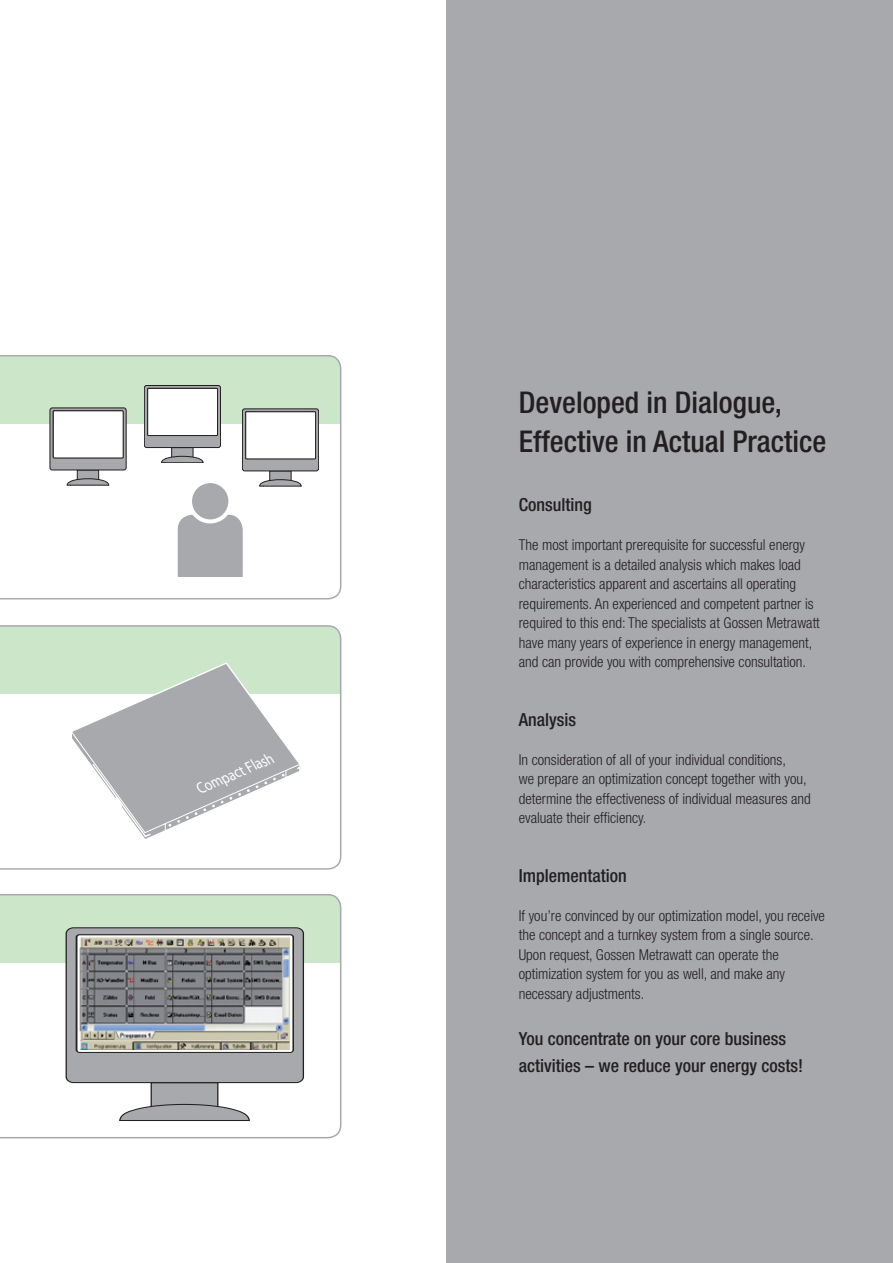
<style>
.page{position:relative;width:893px;height:1263px;background:#fff}
.page>*{position:absolute;margin:0;border:0;box-sizing:border-box;transform-origin:0 0}
.t1{font:500 condensed 30px/39px "Helvetica Neue";color:#231f20}
.t2{font:500 condensed 18px/27px "Helvetica Neue";color:#231f20}
.t3{font:italic 16.35px "Myriad Pro";color:#fff;scale:.81 1}
.t4{font:300 condensed 15px/19.5px "Helvetica Neue";color:#231f20}
</style>
<div class="page">
<div style="left:447px;top:0;width:446px;height:1263px;background:#a8a9ad"></div>
<svg style="left:0;top:355px;width:341px;height:244px"></svg>
<svg style="left:0;top:625px;width:341px;height:245px"></svg>
<svg style="left:0;top:894px;width:341px;height:244px"></svg>
<svg style="left:66px;top:927px;width:238px;height:194px"></svg>
<div style="left:77px;top:934px;width:216px;height:119px;border:1px solid #231f20;border-radius:3px"></div>
<img style="left:79px;top:936px;width:211px;height:114px">
<svg style="left:259px;top:471px;width:43px;height:15px"></svg>
<div style="left:242px;top:409px;width:77px;height:62px;background:#a8a9ad;border-radius:2px"></div>
<div style="left:242px;top:409px;width:77px;height:62px;border:1px solid #231f20;border-radius:2px"></div>
<div style="left:245px;top:411px;width:71px;height:48px;border:1px solid #231f20"></div>
<div style="left:246px;top:412px;width:70px;height:47px;background:#fff"></div>
<div style="left:246px;top:412px;width:70px;height:47px;border:1px solid #231f20"></div>
<svg style="left:71px;top:662px;width:230px;height:178px"></svg>
<svg style="left:161px;top:448px;width:43px;height:15px"></svg>
<div style="left:144px;top:385px;width:77px;height:62px;background:#a8a9ad;border-radius:2px"></div>
<div style="left:144px;top:385px;width:77px;height:63px;border:1px solid #231f20;border-radius:2px"></div>
<div style="left:148px;top:388px;width:70px;height:47px;background:#fff"></div>
<div style="left:147px;top:388px;width:71px;height:48px;border:1px solid #231f20"></div>
<div style="left:176px;top:513px;width:69px;height:79px;background:#a8a9ad;border-radius:17px"></div>
<div style="left:174px;top:511px;width:73px;height:83px;border:4px solid #fff;border-radius:17px"></div>
<div style="left:190px;top:481px;width:40px;height:40px;background:#a8a9ad;border-radius:50%"></div>
<div style="left:188px;top:479px;width:44px;height:44px;border:4px solid #fff;border-radius:50%"></div>
<div style="left:171px;top:577px;width:78px;height:14px;background:#fff"></div>
<svg style="left:67px;top:470px;width:42px;height:15px"></svg>
<svg style="left:50px;top:408px;width:76px;height:62px"></svg>
<div style="left:50px;top:408px;width:76px;height:62px;border:1px solid #231f20;border-radius:2px"></div>
<div style="left:53px;top:411px;width:70px;height:47px;background:#fff"></div>
<div style="left:53px;top:411px;width:70px;height:47px;border:1px solid #231f20"></div>
<p class="t3" style="left:194px;top:779px;width:103px;rotate:-23deg">Compact Flash</p>
<h1 class="t1" style="left:519px;top:383px;width:309px">Developed in Dialogue,<br>Effective in Actual Practice</h1>
<p class="t2" style="left:519px;top:491px;width:74px">Consulting</p>
<p class="t4" style="left:519px;top:535px;width:303px">The most important prerequisite for successful energy management is a detailed analysis which makes load characteristics apparent and ascertains all operating requirements. An experienced and competent partner is required to this end: The specialists at Gossen Metrawatt have many years of experience in energy management, and can provide you with comprehensive consultation.</p>
<p class="t2" style="left:519px;top:705px;width:59px">Analysis</p>
<p class="t4" style="left:519px;top:749px;width:294px">In consideration of all of your individual conditions,<br>we prepare an optimization concept together with you, determine the effectiveness of individual measures and evaluate their efficiency.</p>
<p class="t2" style="left:519px;top:861px;width:109px">Implementation</p>
<p class="t4" style="left:519px;top:905px;width:308px">If you’re convinced by our optimization model, you receive the concept and a turnkey system from a single source.<br>Upon request, Gossen Metrawatt can operate the optimization system for you as well, and make any necessary adjustments.</p>
<p class="t2" style="left:519px;top:1025px;width:286px">You concentrate on your core business activities – we reduce your energy costs!</p>
</div>
